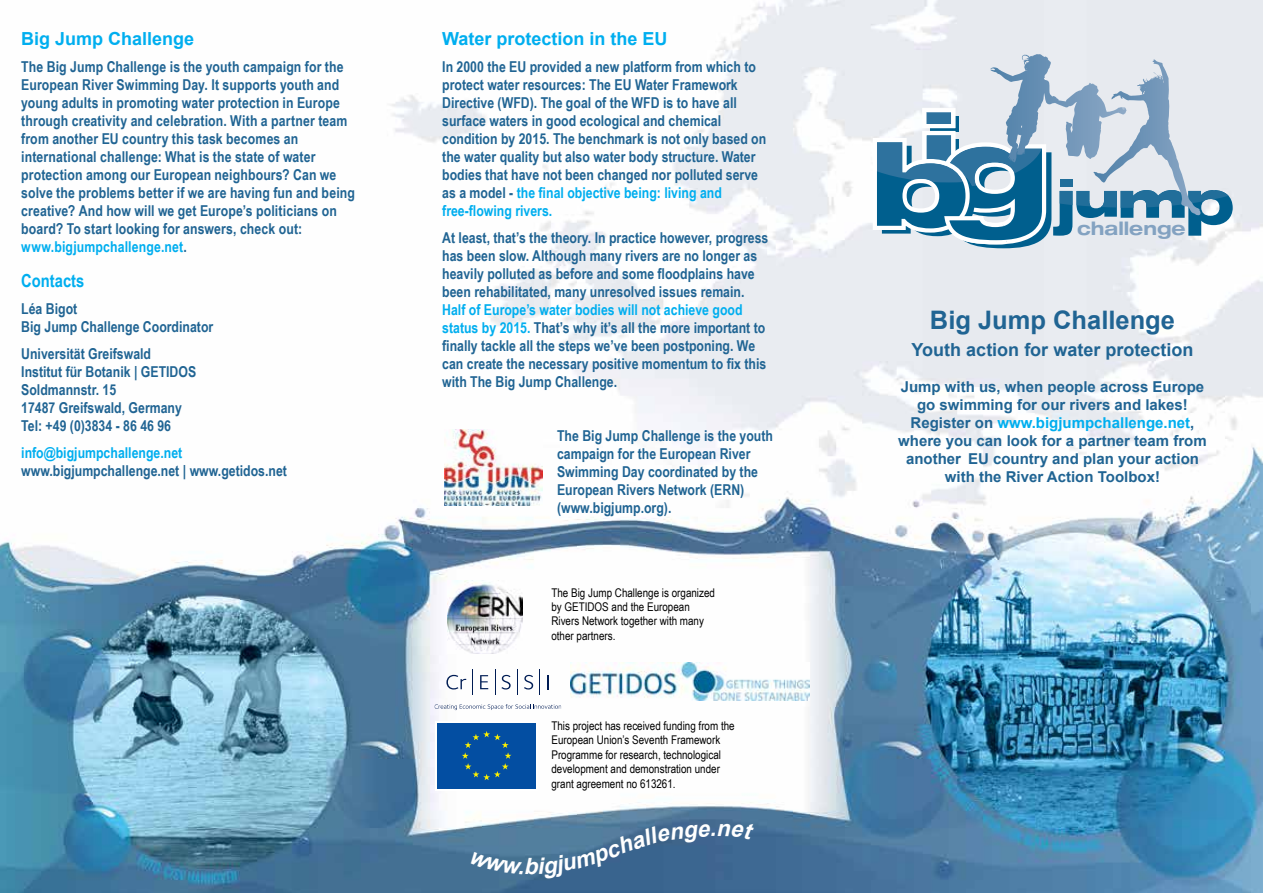
<style>
.page{position:relative;width:1263px;height:893px;background:#fff}
.page>*{position:absolute;margin:0;border:0;box-sizing:border-box;transform-origin:0 0}
.t1{font:700 25.5px "Arial";color:#206493}
.t2{font:italic 700 22.5px "Arial";color:#fff}
.t3{font:700 expanded 18.45px "Helvetica Neue LT Pro";color:#83a2c1}
.t4{font:700 18px "Arial";color:#00aeef}
.t5{font:700 18px "Arial";color:#206493}
.t6{font:700 18px "Arial Narrow";color:#00aeef}
.t7{font:700 15px/18px "Arial Narrow";color:#206493}
.t8{font:700 15px/18px "Arial";color:#206493;text-align:center}
.t9{font:700 15px "Arial Narrow";color:#00aeef}
.t10{font:12px/14.4px "Arial Narrow";color:#000}
.s1{color:#00aeef}
</style>
<div class="page">
<img style="left:0;top:0;width:1263px;height:893px">
<svg style="left:873px;top:54px;width:360px;height:194px;background:#a9c3d4"></svg>
<svg style="left:434px;top:704px;width:127px;height:6px"></svg>
<svg style="left:446px;top:675px;width:20px;height:14px"></svg>
<svg style="left:480px;top:675px;width:8px;height:14px"></svg>
<svg style="left:547px;top:675px;width:2px;height:14px"></svg>
<svg style="left:472px;top:669px;width:1px;height:25px"></svg>
<svg style="left:495px;top:669px;width:16px;height:25px"></svg>
<svg style="left:518px;top:669px;width:15px;height:25px"></svg>
<svg style="left:540px;top:669px;width:1px;height:25px"></svg>
<img style="left:444px;top:430px;width:98px;height:76px">
<img style="left:571px;top:663px;width:238px;height:37px">
<div style="left:436px;top:721px;width:102px;height:69px;background:linear-gradient(to bottom,#fff,#fff)"></div>
<div style="left:438px;top:723px;width:98px;height:65px;background:#034ea2"></div>
<svg style="left:462px;top:731px;width:49px;height:49px"></svg>
<img style="left:447px;top:580px;width:76px;height:74px">
<svg style="left:467px;top:852px;width:56px;height:22px"></svg>
<svg style="left:539px;top:823px;width:216px;height:55px;background:#416b92"></svg>
<p class="t4" style="left:21px;top:26px;width:175px">Big Jump Challenge</p>
<p class="t7" style="left:21px;top:57px;width:335px">The Big Jump Challenge is the youth campaign for the European River Swimming Day. It supports youth and young adults in promoting water protection in Europe through creativity and celebration. With a partner team from another EU country this task becomes an international challenge: What is the state of water protection among our European neighbours? Can we solve the problems better if we are having fun and being creative? And how will we get Europe’s politicians on board? To start looking for answers, check out: <span class="s1">www.bigjumpchallenge.net</span>.</p>
<p class="t6" style="left:21px;top:267px;width:65px">Contacts</p>
<p class="t7" style="left:21px;top:299px;width:194px">Léa Bigot<br>Big Jump Challenge Coordinator</p>
<p class="t7" style="left:21px;top:344px;width:176px">Universität Greifswald<br>Institut für Botanik | GETIDOS<br>Soldmannstr. 15<br>17487 Greifswald, Germany<br>Tel: +49 (0)3834 - 86 46 96</p>
<p class="t9" style="left:21px;top:441px;width:162px">info@bigjumpchallenge.net</p>
<p class="t7" style="left:21px;top:461px;width:267px">www.bigjumpchallenge.net | www.getidos.net</p>
<p class="t4" style="left:442px;top:26px;width:227px">Water protection in the EU</p>
<p class="t7" style="left:442px;top:57px;width:326px">In 2000 the EU provided a new platform from which to protect water resources: The EU Water Framework Directive (WFD). The goal of the WFD is to have all surface waters in good ecological and chemical condition by 2015. The benchmark is not only based on the water quality but also water body structure. Water bodies that have not been changed nor polluted serve as a model - <span class="s1">the final objective being: living and free-flowing rivers.</span></p>
<p class="t7" style="left:442px;top:228px;width:328px">At least, that’s the theory. In practice however, progress has been slow. Although many rivers are no longer as heavily polluted as before and some floodplains have been rehabilitated, many unresolved issues remain.</p>
<p class="t7" style="left:442px;top:300px;width:326px"><span class="s1">Half of Europe’s water bodies will not achieve good status by 2015.</span> That’s why it’s all the more important to finally tackle all the steps we’ve been postponing. We can create the necessary positive momentum to fix this with The Big Jump Challenge.</p>
<p class="t7" style="left:557px;top:426px;width:217px">The Big Jump Challenge is the youth campaign for the European River<br>Swimming Day coordinated by the<br>European Rivers Network (ERN) (www.bigjump.org).</p>
<p class="t10" style="left:551px;top:585px;width:165px">The Big Jump Challenge is organized by GETIDOS and the European<br>Rivers Network together with many other partners.</p>
<p class="t10" style="left:551px;top:718px;width:185px">This project has received funding from the European Union’s Seventh Framework Programme for research, technological development and demonstration under grant agreement no 613261.</p>
<h2 class="t2" style="left:524px;top:850px;width:22px">b</h2>
<p class="t3" style="left:1077px;top:217px;width:110px">challenge</p>
<h1 class="t1" style="left:930px;top:302px;width:247px">Big Jump Challenge</h1>
<p class="t5" style="left:912px;top:337px;width:283px">Youth action for water protection</p>
<p class="t8" style="left:898px;top:378px;width:310px">Jump with us, when people across Europe go swimming for our rivers and lakes!<br>Register on <span class="s1">www.bigjumpchallenge.net</span>, where you can look for a partner team from another EU country and plan your action with the River Action Toolbox!</p>
</div>
